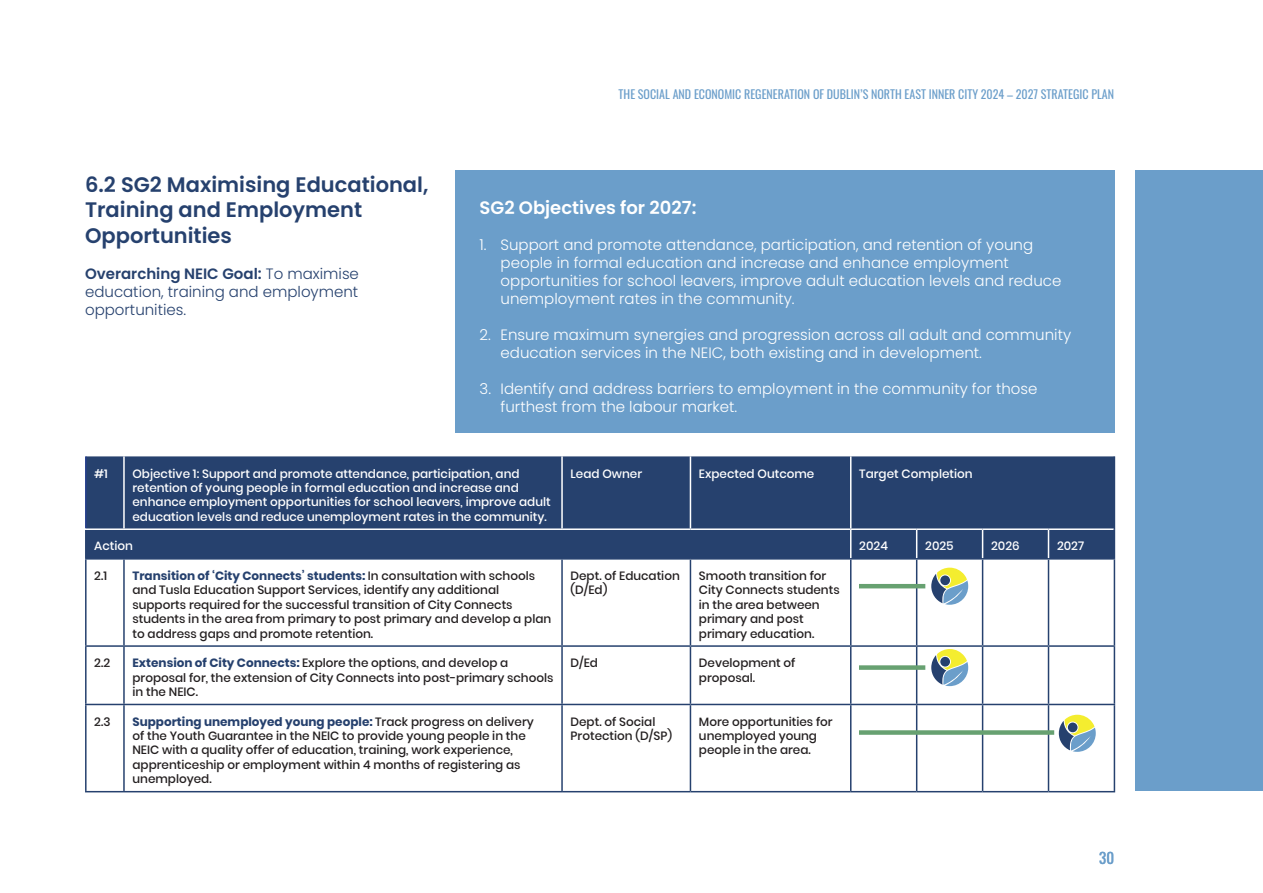
<style>
.page{position:relative;width:1263px;height:893px;background:#fff}
.page>*{position:absolute;margin:0;border:0;box-sizing:border-box;transform-origin:0 0}
.SUBTITLE_WHITE{font:600 21px/25.2px "Poppins";color:#26416e}
.t1{font:600 18px "Poppins";color:#fff}
.t2{font:300 15px/18px "Poppins";color:#fff}
.t3{font:300 15px/18px "Poppins";color:#26416e;text-align:justify}
.t4{font:15px "Oswald";color:#6b9eca}
.t5{font:500 12px/14.4px "Poppins";color:#231f20}
.t6{font:500 12px/14.4px "Poppins";color:#fff}
.t7{font:12px "Oswald";color:#6b9eca}
.s1{font-weight:600}
.s2{font-weight:700;color:#26416e}
</style>
<div class="page">
<div style="left:1135px;top:170px;width:128px;height:621px;background:#6b9eca"></div>
<div style="left:87px;top:456px;width:1027px;height:102px;background:#26416e"></div>
<hr style="left:85px;top:456px;width:2px;height:72px;background:#253f8e">
<hr style="left:123px;top:456px;width:2px;height:72px;background:#fff">
<hr style="left:561px;top:456px;width:2px;height:72px;background:#fff">
<hr style="left:690px;top:456px;width:1px;height:72px;background:#fff">
<hr style="left:850px;top:456px;width:1px;height:72px;background:#fff">
<hr style="left:1114px;top:456px;width:1px;height:73px;background:#26416e">
<hr style="left:85px;top:560px;width:2px;height:85px;background:#26416e">
<hr style="left:123px;top:560px;width:2px;height:85px;background:#26416e">
<hr style="left:561px;top:560px;width:2px;height:85px;background:#26416e">
<hr style="left:690px;top:560px;width:1px;height:85px;background:#26416e">
<hr style="left:850px;top:560px;width:1px;height:85px;background:#26416e">
<hr style="left:916px;top:560px;width:1px;height:85px;background:#26416e">
<hr style="left:982px;top:560px;width:1px;height:85px;background:#26416e">
<hr style="left:1048px;top:560px;width:1px;height:85px;background:#26416e">
<hr style="left:1114px;top:560px;width:1px;height:85px;background:#26416e">
<hr style="left:85px;top:645px;width:39px;height:2px;background:#26416e">
<hr style="left:85px;top:647px;width:2px;height:57px;background:#26416e">
<hr style="left:124px;top:645px;width:438px;height:2px;background:#26416e">
<hr style="left:123px;top:647px;width:2px;height:57px;background:#26416e">
<hr style="left:562px;top:645px;width:128px;height:2px;background:#26416e">
<hr style="left:561px;top:647px;width:2px;height:57px;background:#26416e">
<hr style="left:690px;top:645px;width:161px;height:2px;background:#26416e">
<hr style="left:690px;top:647px;width:1px;height:57px;background:#26416e">
<hr style="left:851px;top:645px;width:66px;height:2px;background:#26416e">
<hr style="left:850px;top:647px;width:1px;height:57px;background:#26416e">
<hr style="left:917px;top:645px;width:65px;height:2px;background:#26416e">
<hr style="left:916px;top:647px;width:1px;height:57px;background:#26416e">
<hr style="left:982px;top:645px;width:66px;height:2px;background:#26416e">
<hr style="left:982px;top:647px;width:1px;height:57px;background:#26416e">
<hr style="left:1048px;top:645px;width:67px;height:2px;background:#26416e">
<hr style="left:1048px;top:647px;width:1px;height:57px;background:#26416e">
<hr style="left:1114px;top:647px;width:1px;height:57px;background:#26416e">
<hr style="left:85px;top:528px;width:39px;height:2px;background:#fff">
<hr style="left:124px;top:528px;width:438px;height:2px;background:#fff">
<hr style="left:562px;top:528px;width:128px;height:2px;background:#fff">
<hr style="left:690px;top:528px;width:161px;height:2px;background:#fff">
<hr style="left:851px;top:528px;width:66px;height:2px;background:#fff">
<svg style="left:850px;top:530px;width:1px;height:28px"></svg>
<hr style="left:917px;top:528px;width:65px;height:2px;background:#fff">
<svg style="left:916px;top:530px;width:1px;height:28px"></svg>
<hr style="left:982px;top:528px;width:66px;height:2px;background:#fff">
<svg style="left:982px;top:530px;width:1px;height:28px"></svg>
<hr style="left:1048px;top:528px;width:66px;height:2px;background:#fff">
<svg style="left:1048px;top:530px;width:1px;height:28px"></svg>
<hr style="left:85px;top:530px;width:2px;height:28px;background:#26416e">
<svg style="left:1114px;top:529px;width:1px;height:29px"></svg>
<hr style="left:85px;top:558px;width:39px;height:2px;background:#26416e">
<hr style="left:124px;top:558px;width:438px;height:2px;background:#26416e">
<hr style="left:562px;top:558px;width:128px;height:2px;background:#26416e">
<hr style="left:690px;top:558px;width:161px;height:2px;background:#26416e">
<hr style="left:851px;top:558px;width:66px;height:2px;background:#26416e">
<hr style="left:917px;top:558px;width:65px;height:2px;background:#26416e">
<hr style="left:982px;top:558px;width:66px;height:2px;background:#26416e">
<hr style="left:1048px;top:558px;width:67px;height:2px;background:#26416e">
<hr style="left:85px;top:704px;width:39px;height:1px;background:#26416e">
<hr style="left:85px;top:705px;width:2px;height:86px;background:#26416e">
<hr style="left:124px;top:704px;width:438px;height:1px;background:#26416e">
<hr style="left:123px;top:705px;width:2px;height:86px;background:#26416e">
<hr style="left:562px;top:704px;width:128px;height:1px;background:#26416e">
<hr style="left:561px;top:705px;width:2px;height:86px;background:#26416e">
<hr style="left:690px;top:704px;width:161px;height:1px;background:#26416e">
<hr style="left:690px;top:705px;width:1px;height:86px;background:#26416e">
<hr style="left:851px;top:704px;width:66px;height:1px;background:#26416e">
<hr style="left:850px;top:705px;width:1px;height:86px;background:#26416e">
<hr style="left:917px;top:704px;width:65px;height:1px;background:#26416e">
<hr style="left:916px;top:705px;width:1px;height:86px;background:#26416e">
<hr style="left:982px;top:704px;width:66px;height:1px;background:#26416e">
<hr style="left:982px;top:705px;width:1px;height:86px;background:#26416e">
<hr style="left:1048px;top:704px;width:67px;height:1px;background:#26416e">
<hr style="left:1048px;top:705px;width:1px;height:86px;background:#26416e">
<hr style="left:1114px;top:705px;width:1px;height:86px;background:#26416e">
<hr style="left:85px;top:791px;width:39px;height:1px;background:#26416e">
<hr style="left:124px;top:791px;width:438px;height:1px;background:#26416e">
<hr style="left:562px;top:791px;width:128px;height:1px;background:#26416e">
<hr style="left:690px;top:791px;width:161px;height:1px;background:#26416e">
<hr style="left:851px;top:791px;width:66px;height:1px;background:#26416e">
<hr style="left:917px;top:791px;width:65px;height:1px;background:#26416e">
<hr style="left:982px;top:791px;width:66px;height:1px;background:#26416e">
<hr style="left:1048px;top:791px;width:67px;height:1px;background:#26416e">
<svg style="left:931px;top:568px;width:37px;height:37px"></svg>
<hr style="left:859px;top:584px;width:66px;height:4px;background:#67a171">
<svg style="left:931px;top:649px;width:37px;height:37px"></svg>
<div style="left:859px;top:665px;width:66px;height:5px;background:#67a171"></div>
<svg style="left:1059px;top:715px;width:37px;height:37px"></svg>
<div style="left:859px;top:730px;width:195px;height:5px;background:#67a171"></div>
<div style="left:455px;top:170px;width:659px;height:263px;background:#6b9eca"></div>
<p class="SUBTITLE_WHITE" style="left:85px;top:172px;width:345px">6.2 SG2 Maximising Educational,<br>Training and Employment<br>Opportunities</p>
<p class="t3" style="left:85px;top:264px;width:275px"><span class="s1">Overarching NEIC Goal:</span> To maximise education, training and employment opportunities.</p>
<p class="t7" style="left:619px;top:84px;width:497px">THE SOCIAL AND ECONOMIC REGENERATION OF DUBLIN’S NORTH EAST INNER CITY 2024 – 2027 STRATEGIC PLAN</p>
<p class="t1" style="left:480px;top:198px;width:218px">SG2 Objectives for 2027:</p>
<p class="t2" style="left:501px;top:236px;width:562px;text-indent:-21px">1. Support and promote attendance, participation, and retention of young people in formal education and increase and enhance employment opportunities for school leavers, improve adult education levels and reduce unemployment rates in the community.</p>
<p class="t2" style="left:501px;top:326px;width:572px;text-indent:-21px">2. Ensure maximum synergies and progression across all adult and community education services in the NEIC, both existing and in development.</p>
<p class="t2" style="left:501px;top:380px;width:538px;text-indent:-21px">3. Identify and address barriers to employment in the community for those furthest from the labour market.</p>
<p class="t6" style="left:94px;top:466px;width:15px">#1</p>
<p class="t6" style="left:132px;top:466px;width:420px">Objective 1: Support and promote attendance, participation, and retention of young people in formal education and increase and enhance employment opportunities for school leavers, improve adult education levels and reduce unemployment rates in the community.</p>
<p class="t6" style="left:570px;top:466px;width:73px">Lead Owner</p>
<p class="t6" style="left:699px;top:466px;width:117px">Expected Outcome</p>
<p class="t6" style="left:859px;top:466px;width:115px">Target Completion</p>
<p class="t6" style="left:94px;top:539px;width:40px">Action</p>
<p class="t6" style="left:859px;top:539px;width:30px">2024</p>
<p class="t6" style="left:925px;top:539px;width:30px">2025</p>
<p class="t6" style="left:991px;top:539px;width:30px">2026</p>
<p class="t6" style="left:1057px;top:539px;width:29px">2027</p>
<p class="t5" style="left:94px;top:569px;width:14px">2.1</p>
<p class="t5" style="left:132px;top:569px;width:420px"><span class="s2">Transition of ‘City Connects’ students:</span> In consultation with schools and Tusla Education Support Services, identify any additional supports required for the successful transition of City Connects students in the area from primary to post primary and develop a plan to address gaps and promote retention.</p>
<p class="t5" style="left:570px;top:569px;width:111px">Dept. of Education</p>
<p class="t5" style="left:699px;top:569px;width:129px">Smooth transition for</p>
<p class="t5" style="left:699px;top:583px;width:142px">City Connects students</p>
<p class="t5" style="left:699px;top:597px;width:122px">in the area between</p>
<p class="t5" style="left:699px;top:612px;width:106px">primary and post</p>
<p class="t5" style="left:699px;top:626px;width:117px">primary education.</p>
<p class="t5" style="left:570px;top:583px;width:38px">(D/Ed)</p>
<p class="t5" style="left:94px;top:656px;width:17px">2.2</p>
<p class="t5" style="left:132px;top:656px;width:423px"><span class="s2">Extension of City Connects:</span> Explore the options, and develop a proposal for, the extension of City Connects into post-primary schools in the NEIC.</p>
<p class="t5" style="left:570px;top:656px;width:29px">D/Ed</p>
<p class="t5" style="left:699px;top:656px;width:98px">Development of</p>
<p class="t5" style="left:699px;top:670px;width:58px">proposal.</p>
<p class="t5" style="left:94px;top:714px;width:18px">2.3</p>
<p class="t5" style="left:132px;top:714px;width:403px"><span class="s2">Supporting unemployed young people:</span> Track progress on delivery of the Youth Guarantee in the NEIC to provide young people in the NEIC with a quality offer of education, training, work experience, apprenticeship or employment within 4 months of registering as unemployed.</p>
<p class="t5" style="left:570px;top:714px;width:86px">Dept. of Social</p>
<p class="t5" style="left:570px;top:729px;width:103px">Protection (D/SP)</p>
<p class="t5" style="left:699px;top:714px;width:135px">More opportunities for</p>
<p class="t5" style="left:699px;top:729px;width:120px">unemployed young</p>
<p class="t5" style="left:699px;top:743px;width:113px">people in the area.</p>
<p class="t4" style="left:1099px;top:845px;width:16px">30</p>
</div>
